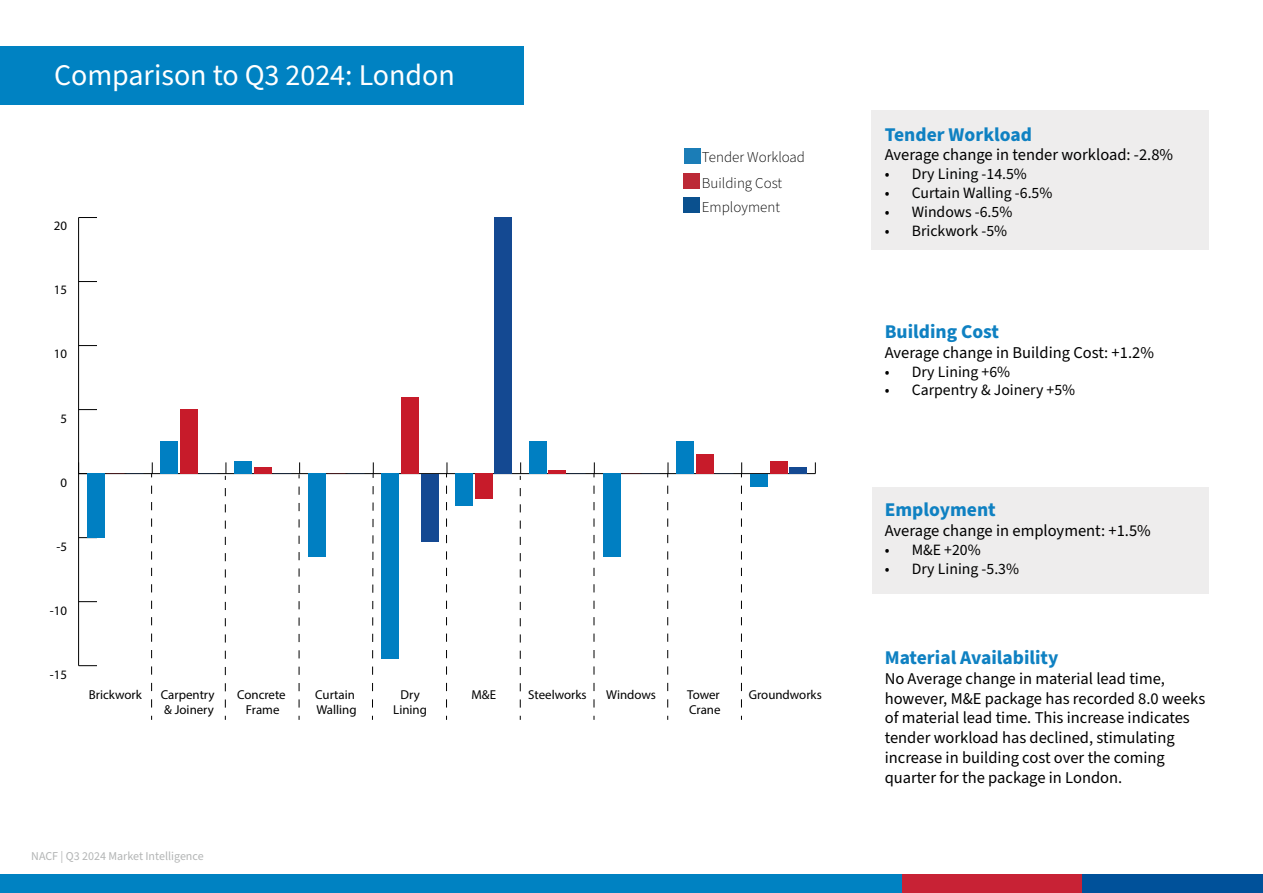
<style>
.page{position:relative;width:1263px;height:893px;background:#fff}
.page>*{position:absolute;margin:0;border:0;box-sizing:border-box;transform-origin:0 0}
.t1{font:30px "Source Sans Pro";color:#fff}
.t2{font:700 19.5px "Source Sans Pro";color:#0f81c2}
.t3{font:16.5px/19.8px "Source Sans Pro";color:#000}
.t4{font:15.75px "Source Sans Pro";color:#000}
.t5{font:300 15px/25px "Source Sans Pro";color:#000}
.t6{font:12.9px/15.5px "Myriad Pro";color:#000}
.t7{font:12px "Source Sans Pro";color:#b3b5b5}
</style>
<div class="page">
<div style="left:0;top:875px;width:1263px;height:18px;background:#0082c2"></div>
<div style="left:902px;top:875px;width:181px;height:18px;background:#c82235"></div>
<div style="left:1083px;top:875px;width:180px;height:18px;background:#00519a"></div>
<div style="left:872px;top:111px;width:337px;height:139px;background:#eeeded"></div>
<div style="left:872px;top:487px;width:337px;height:107px;background:#eeeded"></div>
<div style="left:0;top:46px;width:524px;height:58px;background:#0082c2"></div>
<hr style="left:79px;top:473px;width:736px;height:1px;background:#000">
<svg style="left:815px;top:462px;width:1px;height:12px"></svg>
<hr style="left:78px;top:218px;width:1px;height:448px;background:#000">
<svg style="left:79px;top:665px;width:18px;height:1px"></svg>
<svg style="left:79px;top:601px;width:18px;height:1px"></svg>
<svg style="left:79px;top:462px;width:18px;height:12px"></svg>
<svg style="left:79px;top:409px;width:18px;height:1px"></svg>
<svg style="left:79px;top:345px;width:18px;height:1px"></svg>
<svg style="left:79px;top:281px;width:18px;height:1px"></svg>
<svg style="left:79px;top:217px;width:18px;height:1px"></svg>
<div style="left:421px;top:474px;width:18px;height:67px;background:#144992"></div>
<div style="left:495px;top:218px;width:17px;height:256px;background:#144992"></div>
<div style="left:789px;top:467px;width:18px;height:7px;background:#144992"></div>
<div style="left:180px;top:410px;width:18px;height:64px;background:#c71b2a"></div>
<div style="left:254px;top:467px;width:18px;height:7px;background:#c71b2a"></div>
<div style="left:401px;top:397px;width:18px;height:77px;background:#c71b2a"></div>
<div style="left:475px;top:474px;width:18px;height:25px;background:#c71b2a"></div>
<hr style="left:549px;top:470px;width:17px;height:4px;background:#c71b2a">
<div style="left:696px;top:454px;width:18px;height:20px;background:#c71b2a"></div>
<div style="left:770px;top:461px;width:17px;height:13px;background:#c71b2a"></div>
<div style="left:87px;top:474px;width:18px;height:64px;background:#007fc2"></div>
<div style="left:161px;top:442px;width:17px;height:32px;background:#007fc2"></div>
<div style="left:234px;top:461px;width:18px;height:13px;background:#007fc2"></div>
<div style="left:308px;top:474px;width:18px;height:83px;background:#007fc2"></div>
<div style="left:382px;top:474px;width:17px;height:185px;background:#007fc2"></div>
<div style="left:455px;top:474px;width:18px;height:32px;background:#007fc2"></div>
<div style="left:529px;top:442px;width:18px;height:32px;background:#007fc2"></div>
<div style="left:603px;top:474px;width:17px;height:83px;background:#007fc2"></div>
<div style="left:676px;top:442px;width:18px;height:32px;background:#007fc2"></div>
<div style="left:750px;top:474px;width:18px;height:12px;background:#007fc2"></div>
<svg style="left:151px;top:462px;width:2px;height:15px"></svg>
<svg style="left:151px;top:486px;width:1px;height:234px"></svg>
<svg style="left:225px;top:462px;width:2px;height:18px"></svg>
<svg style="left:225px;top:488px;width:1px;height:232px"></svg>
<svg style="left:299px;top:462px;width:1px;height:16px"></svg>
<svg style="left:299px;top:487px;width:1px;height:233px"></svg>
<svg style="left:520px;top:462px;width:1px;height:18px"></svg>
<svg style="left:520px;top:488px;width:1px;height:232px"></svg>
<svg style="left:594px;top:462px;width:1px;height:15px"></svg>
<svg style="left:594px;top:486px;width:1px;height:234px"></svg>
<svg style="left:667px;top:462px;width:2px;height:15px"></svg>
<svg style="left:667px;top:486px;width:1px;height:234px"></svg>
<svg style="left:741px;top:462px;width:1px;height:15px"></svg>
<svg style="left:741px;top:486px;width:1px;height:234px"></svg>
<svg style="left:373px;top:462px;width:1px;height:16px"></svg>
<svg style="left:372px;top:486px;width:1px;height:234px"></svg>
<svg style="left:446px;top:462px;width:2px;height:15px"></svg>
<svg style="left:446px;top:486px;width:1px;height:234px"></svg>
<div style="left:684px;top:148px;width:17px;height:15px;background:#1b7db7"></div>
<div style="left:683px;top:173px;width:17px;height:16px;background:#bc2936"></div>
<div style="left:683px;top:198px;width:17px;height:15px;background:#0a508e"></div>
<h1 class="t1" style="left:54px;top:55px;width:402px">Comparison to Q3 2024: London</h1>
<p class="t6" style="left:54px;top:218px;width:15px">20</p>
<p class="t6" style="left:54px;top:282px;width:15px">15</p>
<p class="t6" style="left:54px;top:346px;width:15px">10</p>
<p class="t6" style="left:60px;top:410px;width:8px">5</p>
<p class="t6" style="left:60px;top:474px;width:8px">0</p>
<p class="t6" style="left:56px;top:538px;width:12px">-5</p>
<p class="t6" style="left:50px;top:602px;width:19px">-10</p>
<p class="t6" style="left:50px;top:666px;width:19px">-15</p>
<p class="t6" style="left:89px;top:686px;width:55px">Brickwork</p>
<p class="t6" style="left:161px;top:686px;width:55px">Carpentry &amp; Joinery</p>
<p class="t6" style="left:237px;top:686px;width:50px;text-align:center">Concrete<br>Frame</p>
<p class="t6" style="left:315px;top:686px;width:43px">Curtain<br>Walling</p>
<p class="t6" style="left:400px;top:686px;width:21px">Dry</p>
<p class="t6" style="left:471px;top:686px;width:26px">M&amp;E</p>
<p class="t6" style="left:528px;top:686px;width:60px">Steelworks</p>
<p class="t6" style="left:606px;top:686px;width:51px">Windows</p>
<p class="t6" style="left:393px;top:702px;width:35px">Lining</p>
<p class="t5" style="left:702px;top:145px;width:105px">Tender Workload<br>Building Cost<br>Employment</p>
<p class="t6" style="left:687px;top:686px;width:34px">Tower</p>
<p class="t6" style="left:749px;top:686px;width:74px">Groundworks</p>
<p class="t6" style="left:689px;top:702px;width:33px">Crane</p>
<p class="t7" style="left:31px;top:848px;width:174px">NACF | Q3 2024 Market Intelligence</p>
<p class="t2" style="left:885px;top:121px;width:149px">Tender Workload</p>
<p class="t3" style="left:885px;top:145px;width:290px">Average change in tender workload: -2.8%</p>
<p class="t4" style="left:885px;top:163px;width:144px">• Dry Lining -14.5%</p>
<p class="t4" style="left:885px;top:182px;width:169px">• Curtain Walling -6.5%</p>
<p class="t4" style="left:885px;top:201px;width:129px">• Windows -6.5%</p>
<p class="t4" style="left:885px;top:220px;width:124px">• Brickwork -5%</p>
<p class="t2" style="left:885px;top:318px;width:116px">Building Cost</p>
<p class="t3" style="left:885px;top:343px;width:271px">Average change in Building Cost: +1.2%</p>
<p class="t4" style="left:885px;top:361px;width:127px">• Dry Lining +6%</p>
<p class="t4" style="left:885px;top:380px;width:192px">• Carpentry &amp; Joinery +5%</p>
<p class="t2" style="left:885px;top:496px;width:113px">Employment</p>
<p class="t3" style="left:885px;top:521px;width:268px">Average change in employment: +1.5%</p>
<p class="t4" style="left:885px;top:539px;width:97px">• M&amp;E +20%</p>
<p class="t4" style="left:885px;top:558px;width:136px">• Dry Lining -5.3%</p>
<p class="t2" style="left:885px;top:644px;width:175px">Material Availability</p>
<p class="t3" style="left:885px;top:669px;width:322px">No Average change in material lead time, however, M&amp;E package has recorded 8.0 weeks of material lead time. This increase indicates tender workload has declined, stimulating increase in building cost over the coming quarter for the package in London.</p>
</div>
